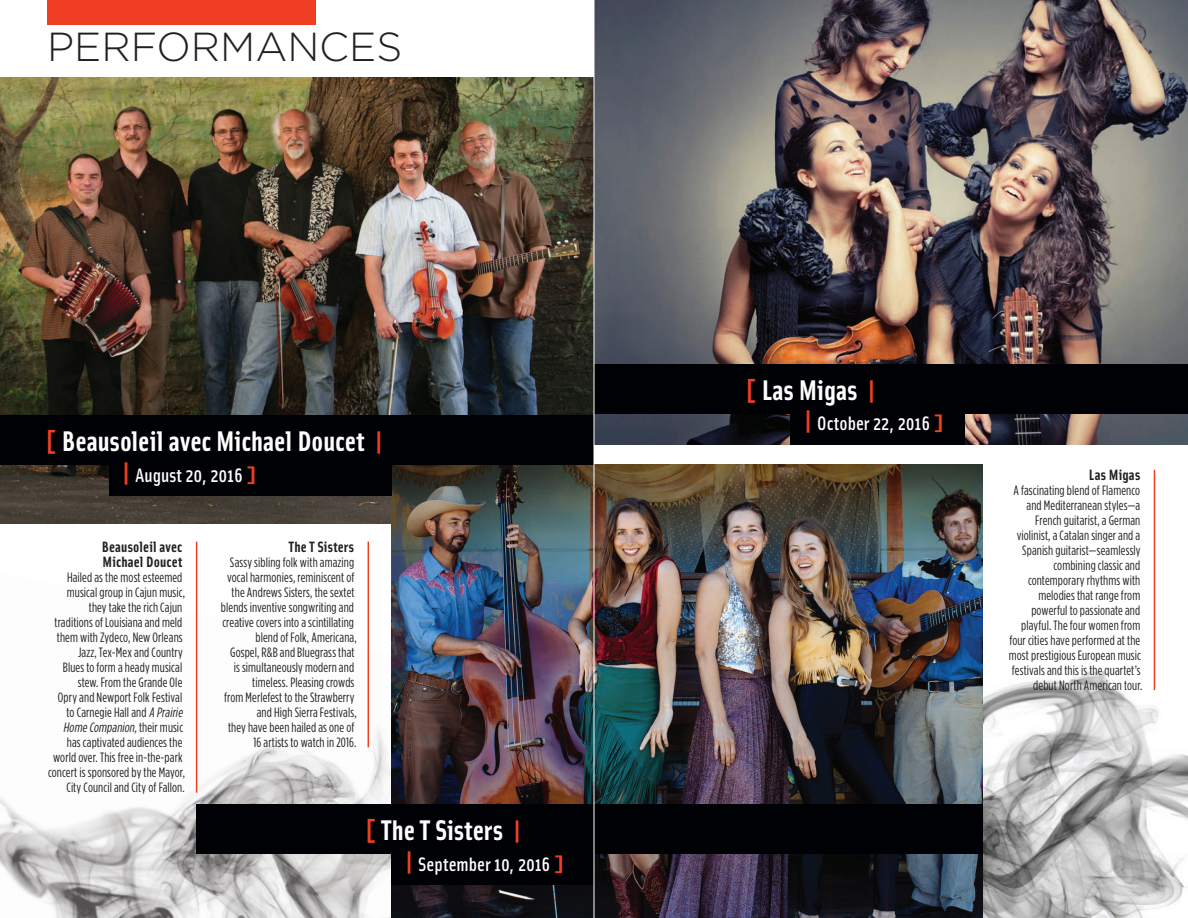
<style>
.page{position:relative;width:1188px;height:918px;background:#fff}
.page>*{position:absolute;margin:0;border:0;box-sizing:border-box;transform-origin:0 0}
.t1{font:300 40.5px "Gotham";color:#231f20}
.t2{font:700 28.5px "Solex";color:#fff}
.t3{font:500 19.5px "Solex";color:#fff}
.t4{font:700 15px/15px "Solex";letter-spacing:.01em;color:#231f20}
.t5{font:13.5px/15px "Gotham Condensed";letter-spacing:.01em;color:#231f20;text-align:right}
.s1{font-weight:900;color:#ef3e22}
.s2{font-weight:900;font-size:28.5px;color:#ef3e22}
.s3{font-weight:900;font-size:21px;color:#ef3e22}
.s4{font-style:italic}
</style>
<div class="page">
<img style="left:0;top:572px;width:392px;height:346px">
<img style="left:983px;top:567px;width:205px;height:351px">
<img style="left:0;top:78px;width:594px;height:445px">
<div style="left:47px;top:0;width:269px;height:25px;background:#ef3e22"></div>
<img style="left:595px;top:0;width:593px;height:445px">
<img style="left:392px;top:465px;width:591px;height:453px">
<hr style="left:1154px;top:470px;width:1px;height:220px;background:#ef3e22">
<hr style="left:196px;top:542px;width:1px;height:251px;background:#ef3e22">
<hr style="left:368px;top:542px;width:1px;height:205px;background:#ef3e22">
<div style="left:0;top:415px;width:594px;height:50px;background:#000104"></div>
<div style="left:109px;top:454px;width:283px;height:42px;background:#000104"></div>
<div style="left:196px;top:804px;width:787px;height:49px;background:#000104"></div>
<div style="left:392px;top:843px;width:202px;height:41px;background:#000104"></div>
<div style="left:594px;top:364px;width:594px;height:50px;background:#000104"></div>
<div style="left:791px;top:403px;width:174px;height:42px;background:#000104"></div>
<hr style="left:594px;top:0;width:1px;height:918px;background:#fff">
<h1 class="t1" style="left:47px;top:25px;width:357px">PERFORMANCES</h1>
<h2 class="t2" style="left:45px;top:423px;width:340px"><span class="s1">[</span> Beausoleil avec Michael Doucet <span class="s1">|</span></h2>
<h3 class="t3" style="left:122px;top:463px;width:137px"><span class="s2">|</span> August 20, 2016 <span class="s3">]</span></h3>
<p class="t4" style="left:102px;top:539px;width:82px">Beausoleil avec<br>Michael Doucet</p>
<p class="t5" style="left:48px;top:570px;width:139px">Hailed as the most esteemed musical group in Cajun music, they take the rich Cajun<br>traditions of Louisiana and meld them with Zydeco, New Orleans<br>Jazz, Tex-Mex and Country<br>Blues to form a heady musical stew. From the Grande Ole<br>Opry and Newport Folk Festival<br>to Carnegie Hall and <span class="s4">A Prairie<br>HomeCompanion,</span>t h e i r m u s i c has captivated audiences the world over. This free in-the-park concert is sponsored by the Mayor,<br>City Council and City of Fallon.</p>
<p class="t4" style="left:289px;top:539px;width:67px">The T Sisters</p>
<p class="t5" style="left:221px;top:555px;width:137px">Sassy sibling folk with amazing vocal harmonies, reminiscent of the Andrews Sisters, the sextet blends inventive songwriting and creative covers into a scintillating blend of Folk, Americana,<br>Gospel, R&amp;B and Bluegrass that<br>is simultaneously modern and timeless. Pleasing crowds<br>from Merlefest to the Strawberry and High Sierra Festivals,<br>they have been hailed as one of<br>16 artists to watch in 2016.</p>
<h2 class="t2" style="left:365px;top:811px;width:158px"><span class="s1">[</span> The T Sisters <span class="s1">|</span></h2>
<h3 class="t3" style="left:405px;top:852px;width:162px"><span class="s2">|</span> September 10, 2016 <span class="s3">]</span></h3>
<h2 class="t2" style="left:745px;top:372px;width:133px"><span class="s1">[</span> Las Migas <span class="s1">|</span></h2>
<h3 class="t3" style="left:804px;top:411px;width:143px"><span class="s2">|</span> October 22, 2016 <span class="s3">]</span></h3>
<p class="t4" style="left:1089px;top:467px;width:53px">Las Migas</p>
<p class="t5" style="left:1009px;top:483px;width:135px">A fascinating blend of Flamenco and Mediterranean styles—a<br>French guitarist, a German violinist, a Catalan singer and a<br>Spanish guitarist—seamlessly combining classic and contemporary rhythms with melodies that range from powerful to passionate and playful. The four women from four cities have performed at the most prestigious European music festivals and this is the quartet’s debut North American tour.</p>
</div>
